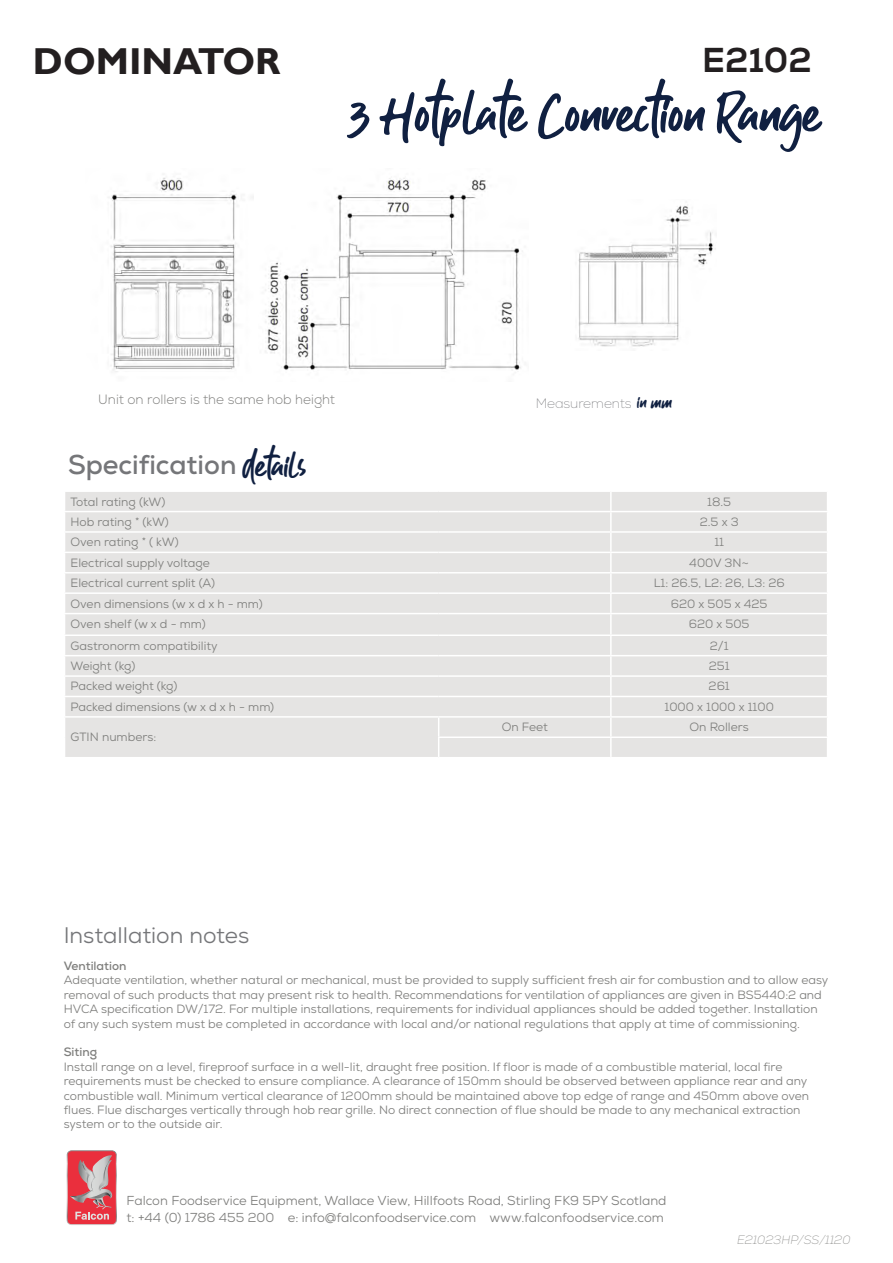
<style>
.page{position:relative;width:893px;height:1263px;background:#fff}
.page>*{position:absolute;margin:0;border:0;box-sizing:border-box;transform-origin:0 0}
.Script_Header_quote{font:55.5px "Guthen Bloots Personal Use";color:#102041}
.t1{font:700 37.5px "Gill Sans";color:#231f20}
.t2{font:800 34.5px "Nexa";color:#231f20}
.Script_Header_quote-2{font:33px "Guthen Bloots Personal Use";color:#102041}
.t3{font:700 27px "Nexa";color:#757679}
.t4{font:22.5px "Nexa";color:#757679}
.Script_Header_quote-3{font:18px "Guthen Bloots Personal Use";color:#102041}
.t5{font:300 13.5px "Nexa";color:#7e7e7c}
.t6{font:100 13.5px "Nexa";color:#757679}
.t7{font:13.05px "Nexa";color:#7e7e7c}
.t8{font:12px/14.4px "Nexa";color:#7e7e7c}
.t9{font:700 12px "Nexa";color:#7e7e7c}
.t10{font:italic 100 12px "Nexa";color:#7e7e7c}
</style>
<div class="page">
<div style="left:65px;top:492px;width:762px;height:265px;background:#e5e4e3"></div>
<hr style="left:64px;top:511px;width:375px;height:1px;background:#fff">
<hr style="left:439px;top:511px;width:172px;height:1px;background:#fff">
<hr style="left:611px;top:511px;width:217px;height:1px;background:#fff">
<hr style="left:64px;top:531px;width:375px;height:2px;background:#fff">
<hr style="left:439px;top:531px;width:172px;height:2px;background:#fff">
<hr style="left:611px;top:531px;width:217px;height:2px;background:#fff">
<hr style="left:64px;top:552px;width:375px;height:1px;background:#fff">
<hr style="left:439px;top:552px;width:172px;height:1px;background:#fff">
<hr style="left:611px;top:552px;width:217px;height:1px;background:#fff">
<hr style="left:64px;top:572px;width:375px;height:1px;background:#fff">
<hr style="left:439px;top:572px;width:172px;height:1px;background:#fff">
<hr style="left:611px;top:572px;width:217px;height:1px;background:#fff">
<hr style="left:64px;top:592px;width:375px;height:2px;background:#fff">
<hr style="left:439px;top:592px;width:172px;height:2px;background:#fff">
<hr style="left:611px;top:592px;width:217px;height:2px;background:#fff">
<svg style="left:610px;top:492px;width:2px;height:121px"></svg>
<hr style="left:64px;top:613px;width:375px;height:1px;background:#fff">
<hr style="left:439px;top:613px;width:172px;height:1px;background:#fff">
<hr style="left:611px;top:613px;width:217px;height:1px;background:#fff">
<hr style="left:610px;top:614px;width:2px;height:20px;background:#fff">
<hr style="left:64px;top:634px;width:375px;height:2px;background:#fff">
<hr style="left:439px;top:634px;width:172px;height:2px;background:#fff">
<hr style="left:611px;top:634px;width:217px;height:2px;background:#fff">
<hr style="left:64px;top:655px;width:375px;height:1px;background:#fff">
<hr style="left:439px;top:655px;width:172px;height:1px;background:#fff">
<hr style="left:611px;top:655px;width:217px;height:1px;background:#fff">
<hr style="left:64px;top:675px;width:375px;height:2px;background:#fff">
<hr style="left:439px;top:675px;width:172px;height:2px;background:#fff">
<hr style="left:611px;top:675px;width:217px;height:2px;background:#fff">
<hr style="left:64px;top:696px;width:375px;height:1px;background:#fff">
<hr style="left:439px;top:696px;width:172px;height:1px;background:#fff">
<hr style="left:611px;top:696px;width:217px;height:1px;background:#fff">
<hr style="left:64px;top:716px;width:375px;height:2px;background:#fff">
<hr style="left:439px;top:716px;width:172px;height:2px;background:#fff">
<hr style="left:611px;top:716px;width:217px;height:2px;background:#fff">
<hr style="left:438px;top:736px;width:173px;height:2px;background:#fff">
<svg style="left:438px;top:718px;width:1px;height:39px"></svg>
<hr style="left:611px;top:736px;width:217px;height:2px;background:#fff">
<svg style="left:610px;top:636px;width:2px;height:121px"></svg>
<svg style="left:67px;top:1150px;width:50px;height:75px;background:#d7646d"></svg>
<img style="left:108px;top:177px;width:145px;height:195px">
<img style="left:265px;top:178px;width:258px;height:192px">
<img style="left:578px;top:201px;width:138px;height:146px">
<p class="t1" style="left:33px;top:39px;width:249px">DOMINATOR</p>
<p class="t2" style="left:702px;top:39px;width:111px">E2102</p>
<p class="Script_Header_quote" style="left:351px;top:78px;width:471px">3 Hotplate Convection Range</p>
<p class="t5" style="left:98px;top:392px;width:238px">Unit on rollers is the same hob height</p>
<p class="t3" style="left:68px;top:447px;width:170px">Specification</p>
<p class="Script_Header_quote-2" style="left:243px;top:444px;width:65px">details</p>
<p class="t6" style="left:536px;top:395px;width:98px">Measurements</p>
<p class="Script_Header_quote-3" style="left:637px;top:390px;width:36px">in mm</p>
<p class="t8" style="left:71px;top:494px;width:96px">Total rating (kW)</p>
<p class="t8" style="left:707px;top:494px;width:25px">18.5</p>
<p class="t8" style="left:71px;top:515px;width:100px">Hob rating * (kW)</p>
<p class="t8" style="left:700px;top:515px;width:40px">2.5 x 3</p>
<p class="t8" style="left:71px;top:535px;width:110px">Oven rating * ( kW)</p>
<p class="t8" style="left:714px;top:535px;width:11px">11</p>
<p class="t8" style="left:71px;top:555px;width:141px">Electrical supply voltage</p>
<p class="t8" style="left:689px;top:555px;width:61px">400V 3N~</p>
<p class="t8" style="left:71px;top:576px;width:146px">Electrical current split (A)</p>
<p class="t8" style="left:654px;top:576px;width:132px">L1: 26.5, L2: 26, L3: 26</p>
<p class="t8" style="left:71px;top:596px;width:194px">Oven dimensions (w x d x h - mm)</p>
<p class="t8" style="left:671px;top:596px;width:98px">620 x 505 x 425</p>
<p class="t8" style="left:71px;top:617px;width:137px">Oven shelf (w x d - mm)</p>
<p class="t8" style="left:689px;top:617px;width:62px">620 x 505</p>
<p class="t8" style="left:71px;top:638px;width:149px">Gastronorm compatibility</p>
<p class="t8" style="left:710px;top:638px;width:20px">2/1</p>
<p class="t8" style="left:71px;top:659px;width:66px">Weight (kg)</p>
<p class="t8" style="left:709px;top:659px;width:22px">251</p>
<p class="t8" style="left:71px;top:679px;width:108px">Packed weight (kg)</p>
<p class="t8" style="left:709px;top:679px;width:23px">261</p>
<p class="t8" style="left:71px;top:699px;width:205px">Packed dimensions (w x d x h - mm)</p>
<p class="t8" style="left:664px;top:699px;width:111px">1000 x 1000 x 1100</p>
<p class="t8" style="left:71px;top:730px;width:87px">GTIN numbers:</p>
<p class="t8" style="left:502px;top:720px;width:48px">On Feet</p>
<p class="t8" style="left:690px;top:720px;width:61px">On Rollers</p>
<p class="t4" style="left:64px;top:921px;width:187px">Installation notes</p>
<p class="t9" style="left:64px;top:958px;width:64px">Ventilation</p>
<p class="t8" style="left:64px;top:973px;width:766px">Adequate ventilation, whether natural or mechanical, must be provided to supply sufficient fresh air for combustion and to allow easy removal of such products that may present risk to health. Recommendations for ventilation of appliances are given in BS5440:2 and HVCA specification DW/172. For multiple installations, requirements for individual appliances should be added together. Installation of any such system must be completed in accordance with local and/or national regulations that apply at time of commissioning.</p>
<p class="t9" style="left:64px;top:1044px;width:35px">Siting</p>
<p class="t8" style="left:64px;top:1059px;width:747px">Install range on a level, fireproof surface in a well-lit, draught free position. If floor is made of a combustible material, local fire requirements must be checked to ensure compliance. A clearance of 150mm should be observed between appliance rear and any combustible wall. Minimum vertical clearance of 1200mm should be maintained above top edge of range and 450mm above oven flues. Flue discharges vertically through hob rear grille. No direct connection of flue should be made to any mechanical extraction system or to the outside air.</p>
<p class="t7" style="left:126px;top:1192px;width:541px">Falcon Foodservice Equipment, Wallace View, Hillfoots Road, Stirling FK9 5PY Scotland</p>
<p class="t7" style="left:126px;top:1209px;width:539px">t: +44 (0) 1786 455 200 e: info@falconfoodservice.com www.falconfoodservice.com</p>
<p class="t10" style="left:737px;top:1233px;width:115px">E21023HP/SS/1120</p>
</div>
